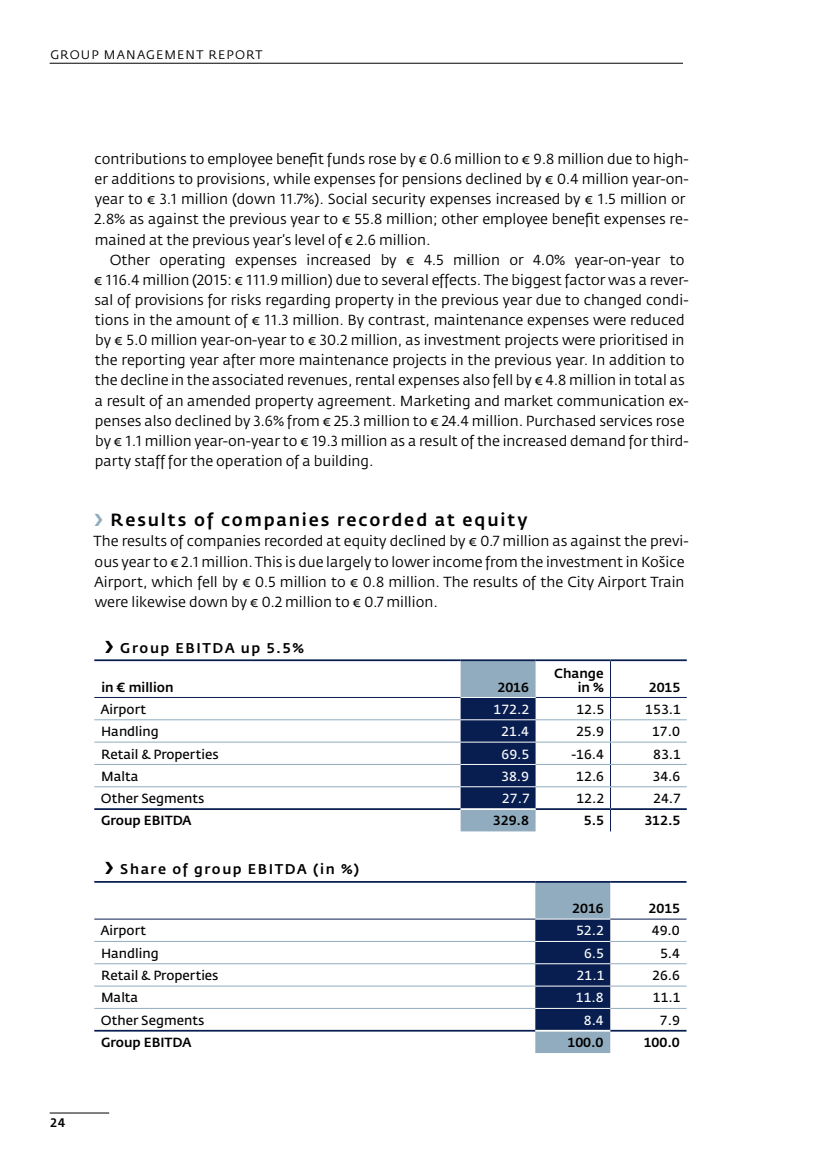
<style>
.page{position:relative;width:819px;height:1166px;background:#fff}
.page>*{position:absolute;margin:0;border:0;box-sizing:border-box;transform-origin:0 0}
.t1{font:500 17.5px "Fedra Sans VA";letter-spacing:.105em;color:#000}
.t2{font:14.35px/20.1px "Fedra Sans VA";color:#000}
.t3{font:14px "Fedra Sans VA Medium TF";letter-spacing:.11em;color:#000}
.t4{font:13.12px "Fedra Sans VA Normal TF";color:#000}
.t5{font:13.12px/14px "Fedra Sans VA Medium TF";color:#000;text-align:right}
.t6{font:13.12px "Fedra Sans VA Normal TF";color:#fff}
.t7{font:12.25px "Fedra Sans VA";letter-spacing:.1em;color:#000}
.t8{font:500 12.25px "Fedra Sans VA";color:#000}
</style>
<div class="page">
<hr style="left:50px;top:1112px;width:59px;height:1px;background:#000">
<hr style="left:50px;top:63px;width:633px;height:1px;background:#000">
<svg style="left:460px;top:661px;width:75px;height:170px;background:#3e557a"></svg>
<hr style="left:94px;top:808px;width:366px;height:2px;background:#081e50">
<hr style="left:535px;top:808px;width:75px;height:2px;background:#081e50">
<hr style="left:610px;top:719px;width:76px;height:1px;background:#91acbe">
<hr style="left:610px;top:742px;width:76px;height:1px;background:#91acbe">
<hr style="left:610px;top:764px;width:76px;height:1px;background:#91acbe">
<hr style="left:610px;top:786px;width:76px;height:1px;background:#91acbe">
<hr style="left:610px;top:808px;width:76px;height:2px;background:#081e50">
<hr style="left:460px;top:808px;width:75px;height:2px;background:#fff">
<hr style="left:94px;top:697px;width:366px;height:1px;background:#081e50">
<hr style="left:535px;top:697px;width:75px;height:1px;background:#081e50">
<hr style="left:610px;top:697px;width:76px;height:1px;background:#081e50">
<hr style="left:94px;top:719px;width:366px;height:1px;background:#91acbe">
<hr style="left:535px;top:719px;width:75px;height:1px;background:#91acbe">
<hr style="left:94px;top:742px;width:366px;height:1px;background:#91acbe">
<hr style="left:535px;top:742px;width:75px;height:1px;background:#91acbe">
<hr style="left:94px;top:764px;width:366px;height:1px;background:#91acbe">
<hr style="left:535px;top:764px;width:75px;height:1px;background:#91acbe">
<hr style="left:94px;top:786px;width:366px;height:1px;background:#91acbe">
<hr style="left:535px;top:786px;width:75px;height:1px;background:#91acbe">
<hr style="left:460px;top:719px;width:75px;height:1px;background:#fff">
<hr style="left:460px;top:742px;width:75px;height:1px;background:#fff">
<hr style="left:460px;top:764px;width:75px;height:1px;background:#fff">
<hr style="left:460px;top:786px;width:75px;height:1px;background:#fff">
<hr style="left:610px;top:661px;width:1px;height:36px;background:#081e50">
<hr style="left:460px;top:697px;width:75px;height:1px;background:#fff">
<hr style="left:94px;top:659px;width:366px;height:2px;background:#081e50">
<hr style="left:460px;top:659px;width:75px;height:2px;background:#081e50">
<hr style="left:535px;top:659px;width:75px;height:2px;background:#081e50">
<hr style="left:610px;top:659px;width:76px;height:2px;background:#081e50">
<svg style="left:610px;top:698px;width:1px;height:133px"></svg>
<svg style="left:535px;top:883px;width:75px;height:170px;background:#3d547a"></svg>
<hr style="left:94px;top:1030px;width:441px;height:1px;background:#081e50">
<hr style="left:610px;top:941px;width:76px;height:1px;background:#91acbe">
<hr style="left:610px;top:963px;width:76px;height:1px;background:#91acbe">
<hr style="left:610px;top:985px;width:76px;height:1px;background:#91acbe">
<hr style="left:610px;top:1008px;width:76px;height:1px;background:#91acbe">
<hr style="left:610px;top:1030px;width:76px;height:1px;background:#081e50">
<hr style="left:535px;top:1030px;width:75px;height:1px;background:#fff">
<hr style="left:94px;top:918px;width:441px;height:1px;background:#081e50">
<hr style="left:610px;top:918px;width:76px;height:1px;background:#081e50">
<hr style="left:94px;top:941px;width:441px;height:1px;background:#91acbe">
<hr style="left:94px;top:963px;width:441px;height:1px;background:#91acbe">
<hr style="left:94px;top:985px;width:441px;height:1px;background:#91acbe">
<hr style="left:94px;top:1008px;width:441px;height:1px;background:#91acbe">
<hr style="left:535px;top:941px;width:75px;height:1px;background:#fff">
<hr style="left:535px;top:963px;width:75px;height:1px;background:#fff">
<hr style="left:535px;top:985px;width:75px;height:1px;background:#fff">
<hr style="left:535px;top:1008px;width:75px;height:1px;background:#fff">
<hr style="left:535px;top:918px;width:75px;height:1px;background:#fff">
<hr style="left:94px;top:881px;width:441px;height:2px;background:#081e50">
<hr style="left:535px;top:881px;width:75px;height:2px;background:#081e50">
<hr style="left:610px;top:881px;width:76px;height:2px;background:#081e50">
<p class="t7" style="left:50px;top:47px;width:214px">GROUP MANAGEMENT REPORT</p>
<p class="t2" style="left:94px;top:149px;width:595px">contributions to employee benefit funds rose by € 0.6 million to € 9.8 million due to high&shy;er additions to provisions, while expenses for pensions declined by € 0.4 million year-on&shy;year to € 3.1 million (down 11.7%). Social security expenses increased by € 1.5 million or 2.8% as against the previous year to € 55.8 million; other employee benefit expenses re&shy;mained at the previous year’s level of € 2.6 million.</p>
<p class="t2" style="left:94px;top:250px;width:596px;text-indent:16px">Other operating expenses increased by € 4.5 million or 4.0% year-on-year to € 116.4 million (2015: € 111.9 million) due to several effects. The biggest factor was a rever&shy;sal of provisions for risks regarding property in the previous year due to changed condi&shy;tions in the amount of € 11.3 million. By contrast, maintenance expenses were reduced by € 5.0 million year-on-year to € 30.2 million, as investment projects were prioritised in the reporting year after more maintenance projects in the previous year. In addition to the decline in the associated revenues, rental expenses also fell by € 4.8 million in total as a result of an amended property agreement. Marketing and market communication ex&shy;penses also declined by 3.6% from € 25.3 million to € 24.4 million. Purchased services rose by € 1.1 million year-on-year to € 19.3 million as a result of the increased demand for third&shy;party staff for the operation of a building.</p>
<p class="t1" style="left:111px;top:509px;width:418px">Results of companies recorded at equity</p>
<p class="t2" style="left:94px;top:531px;width:596px">The results of companies recorded at equity declined by € 0.7 million as against the previ&shy;ous year to € 2.1 million. This is due largely to lower income from the investment in Košice Airport, which fell by € 0.5 million to € 0.8 million. The results of the City Airport Train were likewise down by € 0.2 million to € 0.7 million.</p>
<p class="t3" style="left:120px;top:639px;width:185px">Group EBITDA up 5.5%</p>
<p class="t5" style="left:101px;top:680px;width:74px">in € million</p>
<p class="t5" style="left:497px;top:680px;width:33px">2016</p>
<p class="t5" style="left:554px;top:666px;width:51px">Change in %</p>
<p class="t5" style="left:648px;top:680px;width:33px">2015</p>
<p class="t8" style="left:51px;top:1114px;width:16px">24</p>
<p class="t4" style="left:100px;top:701px;width:47px">Airport</p>
<p class="t6" style="left:493px;top:701px;width:37px">172.2</p>
<p class="t4" style="left:576px;top:701px;width:29px">12.5</p>
<p class="t4" style="left:645px;top:701px;width:37px">153.1</p>
<p class="t4" style="left:101px;top:723px;width:59px">Handling</p>
<p class="t6" style="left:501px;top:723px;width:29px">21.4</p>
<p class="t4" style="left:576px;top:723px;width:29px">25.9</p>
<p class="t4" style="left:652px;top:723px;width:29px">17.0</p>
<p class="t4" style="left:101px;top:746px;width:119px">Retail &amp; Properties</p>
<p class="t6" style="left:501px;top:746px;width:29px">69.5</p>
<p class="t4" style="left:571px;top:746px;width:34px">-16.4</p>
<p class="t4" style="left:653px;top:746px;width:29px">83.1</p>
<p class="t4" style="left:101px;top:768px;width:39px">Malta</p>
<p class="t6" style="left:501px;top:768px;width:29px">38.9</p>
<p class="t4" style="left:576px;top:768px;width:29px">12.6</p>
<p class="t4" style="left:652px;top:768px;width:29px">34.6</p>
<p class="t4" style="left:101px;top:790px;width:105px">Other Segments</p>
<p class="t6" style="left:502px;top:790px;width:29px">27.7</p>
<p class="t4" style="left:576px;top:790px;width:29px">12.2</p>
<p class="t4" style="left:653px;top:790px;width:29px">24.7</p>
<p class="t5" style="left:101px;top:814px;width:92px">Group EBITDA</p>
<p class="t5" style="left:493px;top:814px;width:37px">329.8</p>
<p class="t5" style="left:584px;top:814px;width:22px">5.5</p>
<p class="t5" style="left:644px;top:814px;width:37px">312.5</p>
<p class="t3" style="left:120px;top:860px;width:240px">Share of group EBITDA (in %)</p>
<p class="t5" style="left:572px;top:901px;width:33px">2016</p>
<p class="t5" style="left:648px;top:901px;width:33px">2015</p>
<p class="t4" style="left:100px;top:922px;width:47px">Airport</p>
<p class="t6" style="left:576px;top:922px;width:29px">52.2</p>
<p class="t4" style="left:651px;top:922px;width:29px">49.0</p>
<p class="t4" style="left:101px;top:945px;width:59px">Handling</p>
<p class="t6" style="left:584px;top:945px;width:22px">6.5</p>
<p class="t4" style="left:660px;top:945px;width:22px">5.4</p>
<p class="t4" style="left:101px;top:967px;width:119px">Retail &amp; Properties</p>
<p class="t6" style="left:576px;top:967px;width:29px">21.1</p>
<p class="t4" style="left:652px;top:967px;width:29px">26.6</p>
<p class="t4" style="left:101px;top:989px;width:39px">Malta</p>
<p class="t6" style="left:575px;top:989px;width:29px">11.8</p>
<p class="t4" style="left:653px;top:989px;width:29px">11.1</p>
<p class="t4" style="left:101px;top:1012px;width:105px">Other Segments</p>
<p class="t6" style="left:583px;top:1012px;width:22px">8.4</p>
<p class="t4" style="left:660px;top:1012px;width:22px">7.9</p>
<p class="t5" style="left:101px;top:1035px;width:92px">Group EBITDA</p>
<p class="t5" style="left:567px;top:1035px;width:37px">100.0</p>
<p class="t5" style="left:643px;top:1035px;width:37px">100.0</p>
</div>
